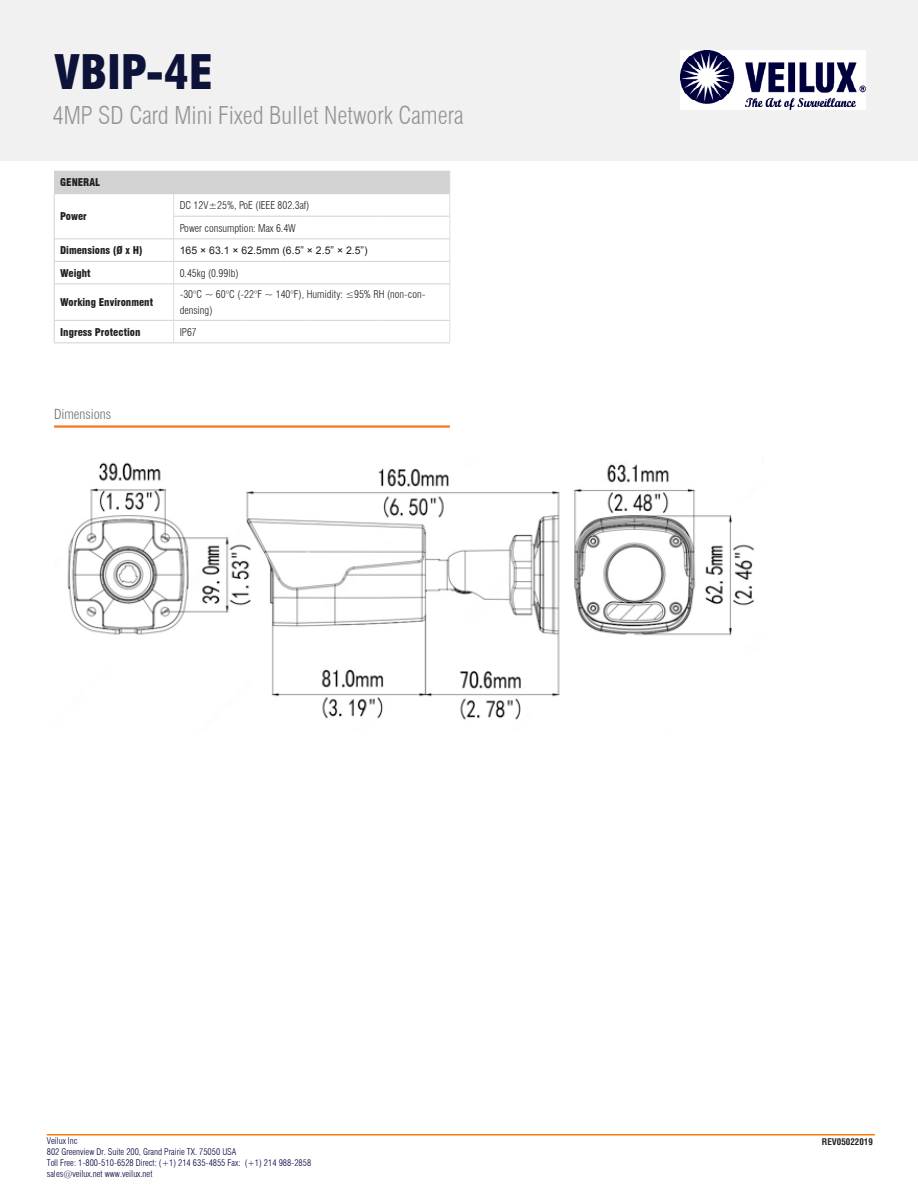
<style>
.page{position:relative;width:918px;height:1188px;background:#fff}
.page>*{position:absolute;margin:0;border:0;box-sizing:border-box;transform-origin:0 0}
.t1{font:900 condensed 46.5px "Swiss 721 BT";color:#0d1238}
.t2{font:300 condensed 24px "Swiss 721 BT";color:#939598}
.t3{font:300 condensed 13.5px "Swiss 721 BT";color:#6c6d70}
.t4{font:300 condensed 10.5px/16.5px "Swiss 721 BT";color:#231f20}
.t5{font:900 condensed 10.5px "Swiss 721 BT";color:#231f20}
.t6{font:10.5px "Arial";color:#231f20}
.t7{font:300 condensed 9px/10.8px "Swiss 721 BT";color:#00003d}
.t8{font:700 condensed 9px "Helvetica";color:#231f20}
</style>
<div class="page">
<div style="left:0;top:0;width:918px;height:161px;background:#f1f1f1"></div>
<img style="left:680px;top:50px;width:185px;height:59px">
<hr style="left:47px;top:1134px;width:828px;height:2px;background:#ff7a03">
<div style="left:54px;top:171px;width:396px;height:23px;background:#d2d2d2"></div>
<hr style="left:174px;top:216px;width:69px;height:1px;background:#d2d2d2">
<hr style="left:243px;top:216px;width:69px;height:1px;background:#d2d2d2">
<hr style="left:312px;top:216px;width:69px;height:1px;background:#d2d2d2">
<hr style="left:381px;top:216px;width:69px;height:1px;background:#d2d2d2">
<hr style="left:54px;top:239px;width:60px;height:1px;background:#d2d2d2">
<hr style="left:114px;top:239px;width:60px;height:1px;background:#d2d2d2">
<hr style="left:174px;top:239px;width:69px;height:1px;background:#d2d2d2">
<hr style="left:243px;top:239px;width:69px;height:1px;background:#d2d2d2">
<hr style="left:312px;top:239px;width:69px;height:1px;background:#d2d2d2">
<hr style="left:381px;top:239px;width:69px;height:1px;background:#d2d2d2">
<hr style="left:54px;top:261px;width:60px;height:1px;background:#d2d2d2">
<hr style="left:114px;top:261px;width:60px;height:1px;background:#d2d2d2">
<hr style="left:174px;top:261px;width:69px;height:1px;background:#d2d2d2">
<hr style="left:243px;top:261px;width:69px;height:1px;background:#d2d2d2">
<hr style="left:312px;top:261px;width:69px;height:1px;background:#d2d2d2">
<hr style="left:381px;top:261px;width:69px;height:1px;background:#d2d2d2">
<hr style="left:54px;top:284px;width:60px;height:1px;background:#d2d2d2">
<hr style="left:114px;top:284px;width:60px;height:1px;background:#d2d2d2">
<hr style="left:174px;top:284px;width:69px;height:1px;background:#d2d2d2">
<hr style="left:243px;top:284px;width:69px;height:1px;background:#d2d2d2">
<hr style="left:312px;top:284px;width:69px;height:1px;background:#d2d2d2">
<hr style="left:381px;top:284px;width:69px;height:1px;background:#d2d2d2">
<hr style="left:54px;top:320px;width:60px;height:1px;background:#d2d2d2">
<hr style="left:114px;top:320px;width:60px;height:1px;background:#d2d2d2">
<hr style="left:174px;top:320px;width:69px;height:1px;background:#d2d2d2">
<hr style="left:243px;top:320px;width:69px;height:1px;background:#d2d2d2">
<hr style="left:312px;top:320px;width:69px;height:1px;background:#d2d2d2">
<hr style="left:381px;top:320px;width:69px;height:1px;background:#d2d2d2">
<hr style="left:54px;top:343px;width:60px;height:1px;background:#d2d2d2">
<hr style="left:114px;top:343px;width:60px;height:1px;background:#d2d2d2">
<hr style="left:174px;top:343px;width:69px;height:1px;background:#d2d2d2">
<hr style="left:243px;top:343px;width:69px;height:1px;background:#d2d2d2">
<hr style="left:312px;top:343px;width:69px;height:1px;background:#d2d2d2">
<hr style="left:381px;top:343px;width:69px;height:1px;background:#d2d2d2">
<svg style="left:54px;top:194px;width:1px;height:90px"></svg>
<hr style="left:54px;top:284px;width:1px;height:36px;background:#d2d2d2">
<svg style="left:54px;top:321px;width:1px;height:22px"></svg>
<svg style="left:173px;top:194px;width:1px;height:90px"></svg>
<hr style="left:173px;top:284px;width:1px;height:36px;background:#ddd">
<svg style="left:173px;top:320px;width:1px;height:23px"></svg>
<hr style="left:450px;top:284px;width:1px;height:36px;background:#ddd">
<svg style="left:450px;top:320px;width:1px;height:22px"></svg>
<svg style="left:450px;top:172px;width:1px;height:112px"></svg>
<hr style="left:54px;top:425px;width:396px;height:3px;background:#f47921">
<img style="left:67px;top:461px;width:696px;height:259px">
<p class="t1" style="left:54px;top:45px;width:160px">VBIP-4E</p>
<p class="t2" style="left:52px;top:101px;width:413px">4MP SD Card Mini Fixed Bullet Network Camera</p>
<p class="t5" style="left:60px;top:176px;width:41px">GENERAL</p>
<p class="t5" style="left:60px;top:210px;width:28px">Power</p>
<p class="t4" style="left:180px;top:197px;width:131px">DC 12V±25%, PoE (IEEE 802.3af)</p>
<p class="t4" style="left:180px;top:219px;width:118px">Power consumption: Max 6.4W</p>
<p class="t5" style="left:60px;top:244px;width:84px">Dimensions (Ø x H)</p>
<p class="t6" style="left:180px;top:243px;width:189px">165 × 63.1 × 62.5mm (6.5” × 2.5” × 2.5”)</p>
<p class="t5" style="left:60px;top:266px;width:32px">Weight</p>
<p class="t4" style="left:180px;top:265px;width:61px">0.45kg (0.99lb)</p>
<p class="t5" style="left:60px;top:296px;width:95px">Working Environment</p>
<p class="t4" style="left:180px;top:286px;width:247px">-30°C ~ 60°C (-22°F ~ 140°F), Humidity: ≤95% RH (non-con&shy;densing)</p>
<p class="t5" style="left:60px;top:325px;width:82px">Ingress Protection</p>
<p class="t4" style="left:180px;top:324px;width:19px">IP67</p>
<p class="t3" style="left:54px;top:406px;width:59px">Dimensions</p>
<p class="t7" style="left:47px;top:1136px;width:266px">Veilux Inc<br>802 Greenview Dr. Suite 200, Grand Prairie TX. 75050 USA<br>Toll Free: 1-800-510-6528 Direct: (+1) 214 635-4855 Fax: (+1) 214 988-2858 sales@veilux.net www.veilux.net</p>
<p class="t8" style="left:822px;top:1135px;width:53px">REV05022019</p>
</div>
